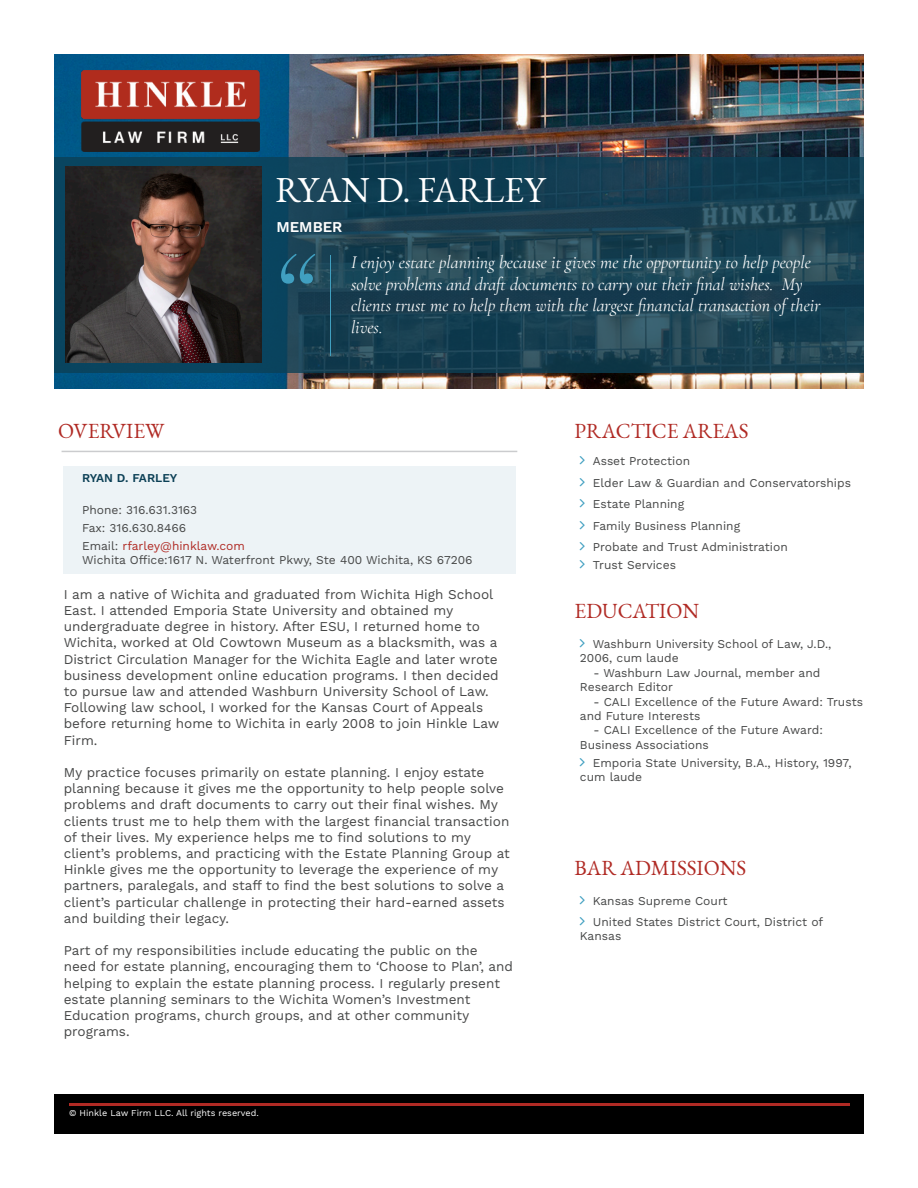
<style>
.page{position:relative;width:918px;height:1188px;background:#fff}
.page>*{position:absolute;margin:0;border:0;box-sizing:border-box;transform-origin:0 0}
.t1{font:italic 129px "Cormorant Garamond";color:#409fc0}
.t2{font:35.7px "EB Garamond";color:#fff}
.t3{font:21px "EB Garamond";color:#b02a24}
.t4{font:italic 18px/21.6px "Cormorant Garamond";color:#fff}
.t5{font:600 15px "Work Sans";color:#fff}
.t6{font:13.5px/16.2px "Work Sans";color:#464747}
.t7{font:12px/14.4px "Work Sans";color:#464747}
.t8{font:600 12px "Work Sans";color:#0c4056}
.t9{font:9px "Work Sans";color:#fff}
.s1{color:#b02a24}
</style>
<div class="page">
<div style="left:54px;top:1094px;width:810px;height:40px;background:#000"></div>
<hr style="left:69px;top:1104px;width:781px;height:2px;background:#b02a24">
<img style="left:54px;top:54px;width:810px;height:335px">
<img style="left:82px;top:70px;width:177px;height:81px">
<svg style="left:54px;top:157px;width:810px;height:216px;background:#194254"></svg>
<hr style="left:62px;top:451px;width:455px;height:1px;background:#cbccce">
<div style="left:63px;top:466px;width:452px;height:107px;background:#edf3f6"></div>
<img style="left:66px;top:166px;width:196px;height:196px">
<hr style="left:330px;top:256px;width:1px;height:100px;background:#409fc0">
<p class="t2" style="left:275px;top:167px;width:271px">RYAN D. FARLEY</p>
<p class="t3" style="left:58px;top:417px;width:108px">OVERVIEW</p>
<p class="t5" style="left:276px;top:218px;width:67px">MEMBER</p>
<p class="t1" style="left:272px;top:219px;width:39px">“</p>
<p class="t4" style="left:351px;top:252px;width:471px">I enjoy estate planning because it gives me the opportunity to help people solve problems and draft documents to carry out their final wishes. My clients trust me to help them with the largest financial transaction of their</p>
<p class="t4" style="left:351px;top:317px;width:33px">lives.</p>
<p class="t3" style="left:575px;top:417px;width:176px">PRACTICE AREAS</p>
<p class="t8" style="left:82px;top:470px;width:97px">RYAN D. FARLEY</p>
<p class="t7" style="left:82px;top:503px;width:117px">Phone: 316.631.3163</p>
<p class="t7" style="left:82px;top:521px;width:106px">Fax: 316.630.8466</p>
<p class="t7" style="left:82px;top:539px;width:392px">Email: <span class="s1">rfarley@hinklaw.com<br></span>Wichita Office:1617 N. Waterfront Pkwy, Ste 400 Wichita, KS 67206</p>
<p class="t6" style="left:64px;top:587px;width:437px">I am a native of Wichita and graduated from Wichita High School East. I attended Emporia State University and obtained my undergraduate degree in history. After ESU, I returned home to Wichita, worked at Old Cowtown Museum as a blacksmith, was a District Circulation Manager for the Wichita Eagle and later wrote business development online education programs. I then decided to pursue law and attended Washburn University School of Law.<br>Following law school, I worked for the Kansas Court of Appeals before returning home to Wichita in early 2008 to join Hinkle Law Firm.</p>
<p class="t6" style="left:64px;top:765px;width:448px">My practice focuses primarily on estate planning. I enjoy estate planning because it gives me the opportunity to help people solve problems and draft documents to carry out their final wishes. My clients trust me to help them with the largest financial transaction of their lives. My experience helps me to find solutions to my client’s problems, and practicing with the Estate Planning Group at Hinkle gives me the opportunity to leverage the experience of my partners, paralegals, and staff to find the best solutions to solve a client’s particular challenge in protecting their hard-earned assets and building their legacy.</p>
<p class="t6" style="left:64px;top:943px;width:451px">Part of my responsibilities include educating the public on the need for estate planning, encouraging them to ‘Choose to Plan’, and helping to explain the estate planning process. I regularly present estate planning seminars to the Wichita Women’s Investment Education programs, church groups, and at other community programs.</p>
<p class="t9" style="left:69px;top:1108px;width:191px">© Hinkle Law Firm LLC. All rights reserved.</p>
<p class="t7" style="left:593px;top:455px;width:99px">Asset Protection</p>
<p class="t7" style="left:593px;top:476px;width:260px">Elder Law &amp; Guardian and Conservatorships</p>
<p class="t7" style="left:593px;top:498px;width:93px">Estate Planning</p>
<p class="t7" style="left:593px;top:519px;width:149px">Family Business Planning</p>
<p class="t7" style="left:593px;top:539px;width:196px;line-height:18px">Probate and Trust Administration<br>Trust Services</p>
<p class="t3" style="left:575px;top:598px;width:126px">EDUCATION</p>
<p class="t7" style="left:580px;top:637px;width:253px;text-indent:13px">Washburn University School of Law, J.D.,<br>2006, cum laude</p>
<p class="t7" style="left:580px;top:666px;width:242px;text-indent:14px">- Washburn Law Journal, member and<br>Research Editor</p>
<p class="t7" style="left:580px;top:695px;width:285px;text-indent:14px">- CALI Excellence of the Future Award: Trusts and Future Interests</p>
<p class="t7" style="left:580px;top:724px;width:244px;text-indent:14px">- CALI Excellence of the Future Award:<br>Business Associations</p>
<p class="t7" style="left:580px;top:756px;width:273px;text-indent:13px">Emporia State University, B.A., History, 1997, cum laude</p>
<p class="t3" style="left:575px;top:854px;width:173px">BAR ADMISSIONS</p>
<p class="t7" style="left:593px;top:894px;width:136px">Kansas Supreme Court</p>
<p class="t7" style="left:580px;top:915px;width:245px;text-indent:13px">United States District Court, District of<br>Kansas</p>
</div>
